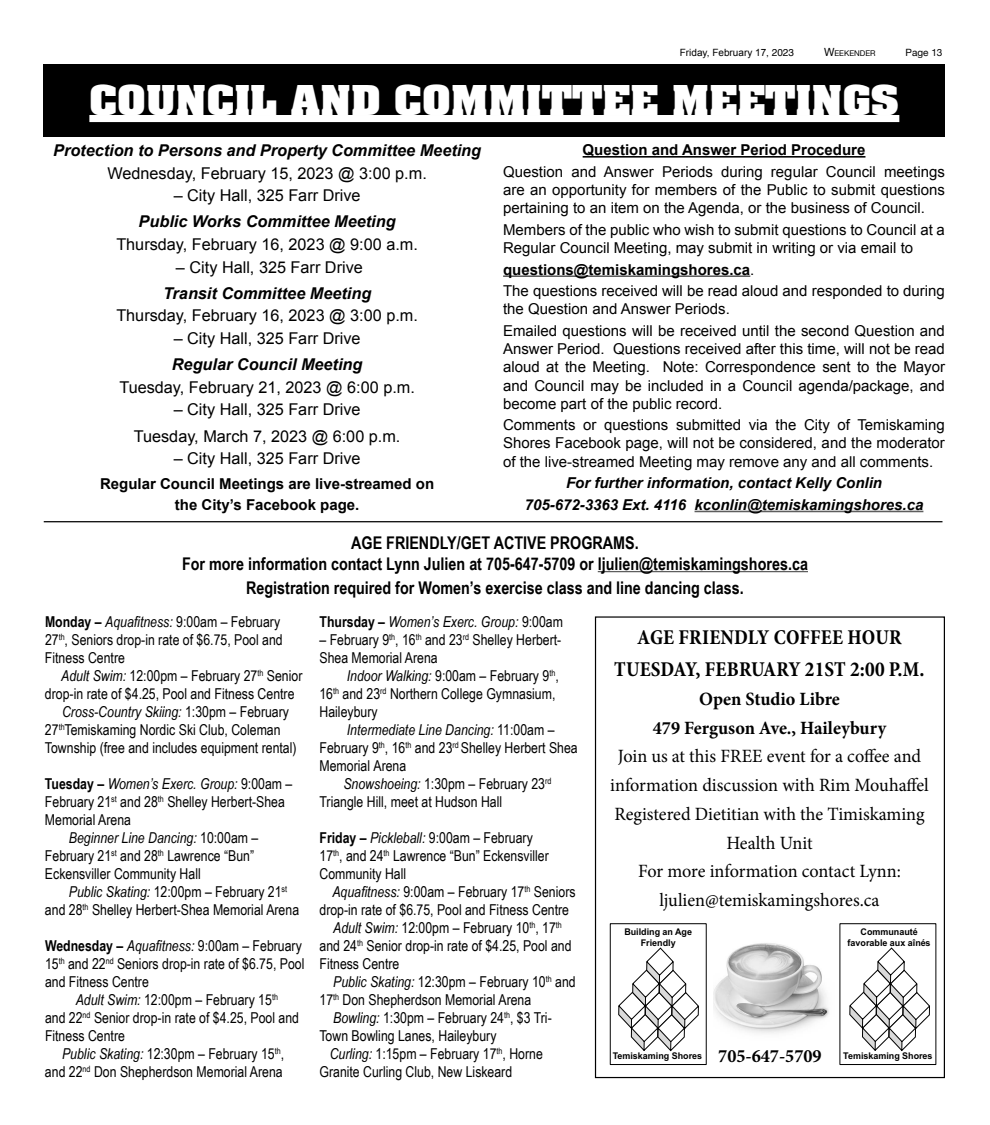
<style>
.page{position:relative;width:990px;height:1125px;background:#fff}
.page>*{position:absolute;margin:0;border:0;box-sizing:border-box;transform-origin:0 0}
.t1{font:700 35px "Aachen";color:#fff;scale:1.14 1}
.t2{font:700 condensed 21.25px "Minion Pro";letter-spacing:.01em;color:#000}
.t3{font:18.75px/28.8px "Minion Pro";color:#000;text-align:center}
.t4{font:700 18.75px/28.8px "Minion Pro";color:#000;text-align:center}
.t5{font:700 17.5px/21px "Arial Narrow";color:#000;text-align:center}
.Normal__Web{font:16.25px/22.6px "Arial";color:#000;text-align:center}
.Normal__Web-2{font:italic 700 16.25px/22.6px "Arial";color:#000;text-align:center}
.t6{font:15px/18px "Arial Narrow";color:#000}
.t7{font:15px/18.1px "Arial";color:#000;text-align:justify}
.Normal__Web-3{font:700 15px/21.1px "Arial";color:#000;text-align:center}
.Normal__Web-4{font:italic 700 15px "Arial";color:#000}
.t8{font:italic 15px "Arial Narrow";color:#000}
.t9{font:10px "Arial";color:#000}
.t10{font:10px "Helvetica Neue";color:#000}
.t11{font:700 9.25px/11.1px "Arial";color:#000;text-align:center}
.t12{font:7.88px "Helvetica Neue";color:#000}
.s1{font-family:"Helvetica"}
.s2{font-size:11.25px}
.s3{font-weight:400;font-style:normal}
.s4{font-weight:700;font-style:italic}
.s5{font-weight:400}
.s6{font-weight:700}
.s7{font-style:italic}
.s8{font-weight:700;font-style:normal}
.s9{font-style:normal}
</style>
<div class="page">
<div style="left:44px;top:64px;width:901px;height:73px;background:#000"></div>
<div style="left:89px;top:115px;width:810px;height:7px;background:#fff"></div>
<hr style="left:583px;top:156px;width:282px;height:2px;background:#000">
<hr style="left:503px;top:275px;width:247px;height:2px;background:#5e5e5e">
<hr style="left:695px;top:511px;width:228px;height:1px;background:#5e5e5e">
<svg style="left:610px;top:923px;width:97px;height:142px"></svg>
<img style="left:713px;top:943px;width:116px;height:90px">
<svg style="left:839px;top:923px;width:97px;height:142px"></svg>
<hr style="left:598px;top:571px;width:210px;height:1px;background:#5e5e5e">
<hr style="left:44px;top:521px;width:898px;height:1px;background:#000">
<p class="t9" style="left:680px;top:46px;width:116px">Friday, February 17, <span class="s1">2023</span></p>
<p class="t12" style="left:824px;top:47px;width:53px"><span class="s2">W</span>EEKENDER</p>
<p class="t10" style="left:906px;top:45px;width:38px">Page 13</p>
<p class="t1" style="left:89px;top:75px;width:712px">COUNCIL AND COMMITTEE MEETINGS</p>
<p class="Normal__Web-2" style="left:53px;top:140px;width:429px">Protection to Persons and Property Committee Meeting<br><span class="s3">Wednesday, February 15, 2023 @ 3:00 p.m.</span></p>
<p class="Normal__Web" style="left:174px;top:184px;width:188px">– City Hall, 325 Farr Drive</p>
<p class="Normal__Web" style="left:116px;top:211px;width:303px"><span class="s4">Public Works Committee Meeting<br></span>Thursday, February 16, 2023 @ 9:00 a.m.</p>
<p class="Normal__Web" style="left:176px;top:256px;width:188px">– City Hall, 325 Farr Drive</p>
<p class="Normal__Web" style="left:116px;top:282px;width:303px"><span class="s4">Transit Committee Meeting<br></span>Thursday, February 16, 2023 @ 3:00 p.m.</p>
<p class="Normal__Web" style="left:174px;top:327px;width:188px">– City Hall, 325 Farr Drive</p>
<p class="Normal__Web" style="left:119px;top:353px;width:297px"><span class="s4">Regular Council Meeting<br></span>Tuesday, February 21, 2023 @ 6:00 p.m.</p>
<p class="Normal__Web" style="left:174px;top:399px;width:188px">– City Hall, 325 Farr Drive</p>
<p class="Normal__Web" style="left:134px;top:425px;width:268px">Tuesday, March 7, 2023 @ 6:00 p.m.</p>
<p class="Normal__Web" style="left:174px;top:447px;width:188px">– City Hall, 325 Farr Drive</p>
<p class="Normal__Web-3" style="left:100px;top:473px;width:336px">Regular Council Meetings are live-streamed on the City’s Facebook page.</p>
<p class="Normal__Web-3" style="left:583px;top:140px;width:284px">Question and Answer Period Procedure</p>
<p class="t7" style="left:503px;top:163px;width:443px">Question and Answer Periods during regular Council meetings are an opportunity for members of the Public to submit questions pertaining to an item on the Agenda, or the business of Council.</p>
<p class="t7" style="left:503px;top:221px;width:443px">Members of the public who wish to submit questions to Council at a<br>Regular Council Meeting, may submit in writing or via email to</p>
<p class="Normal__Web-3" style="left:503px;top:259px;width:253px">questions@temiskamingshores.ca<span class="s5">.</span></p>
<p class="t7" style="left:503px;top:282px;width:443px">The questions received will be read aloud and responded to during the Question and Answer Periods.</p>
<p class="t7" style="left:503px;top:322px;width:443px">Emailed questions will be received until the second Question and Answer Period. Questions received after this time, will not be read aloud at the Meeting. Note: Correspondence sent to the Mayor and Council may be included in a Council agenda/package, and become part of the public record.</p>
<p class="t7" style="left:503px;top:416px;width:443px">Comments or questions submitted via the City of Temiskaming Shores Facebook page, will not be considered, and the moderator of the live-streamed Meeting may remove any and all comments.</p>
<p class="Normal__Web-4" style="left:566px;top:473px;width:317px">For further information, contact Kelly Conlin</p>
<p class="Normal__Web-4" style="left:525px;top:495px;width:400px">705-672-3363 Ext. 4116 kconlin@temiskamingshores.ca</p>
<p class="t5" style="left:182px;top:531px;width:627px">AGE FRIENDLY/GET ACTIVE PROGRAMS.<br>For more information contact Lynn Julien at 705-647-5709 or ljulien@temiskamingshores.ca</p>
<p class="t5" style="left:246px;top:577px;width:499px">Registration required for Women’s exercise class and line dancing class.</p>
<p class="t6" style="left:45px;top:613px;width:239px"><span class="s6">Monday –</span> <span class="s7">Aquafitness:</span> 9:00am – February<br>27<sup>th</sup>, Seniors drop-in rate of $6.75, Pool and<br>Fitness Centre</p>
<p class="t6" style="left:45px;top:667px;width:259px;text-indent:16px"><span class="s7">Adult Swim:</span> 12:00pm – February 27<sup>th</sup> Senior drop-in rate of $4.25, Pool and Fitness Centre</p>
<p class="t6" style="left:45px;top:703px;width:253px;text-indent:17px"><span class="s7">Cross-Country Skiing:</span> 1:30pm – February<br>27<sup>th</sup>Temiskaming Nordic Ski Club, Coleman<br>Township (free and includes equipment rental)</p>
<p class="t6" style="left:45px;top:775px;width:249px"><span class="s6">Tuesday –</span> <span class="s7">Women’s Exerc. Group:</span> 9:00am –<br>February 21<sup>st</sup> and 28<sup>th</sup> Shelley Herbert-Shea<br>Memorial Arena</p>
<p class="t6" style="left:45px;top:829px;width:215px;text-indent:24px"><span class="s7">Beginner Line Dancing:</span> 10:00am –<br>February 21<sup>st</sup> and 28<sup>th</sup> Lawrence “Bun”<br>Eckensviller Community Hall</p>
<p class="t6" style="left:45px;top:883px;width:256px;text-indent:24px"><span class="s7">Public Skating:</span> 12:00pm – February 21<sup>st </sup>and 28<sup>th</sup> Shelley Herbert-Shea Memorial Arena</p>
<p class="t6" style="left:45px;top:937px;width:261px"><span class="s6">Wednesday –</span> <span class="s7">Aquafitness:</span> 9:00am – February<br>15<sup>th</sup> and 22<sup>nd</sup> Seniors drop-in rate of $6.75, Pool and Fitness Centre</p>
<p class="t6" style="left:45px;top:991px;width:256px;text-indent:31px"><span class="s7">Adult Swim:</span> 12:00pm – February 15<sup>th </sup>and 22<sup>nd</sup> Senior drop-in rate of $4.25, Pool and<br>Fitness Centre</p>
<p class="t6" style="left:45px;top:1045px;width:241px;text-align:right"><span class="s7">Public Skating:</span> 12:30pm – February 15<sup>th</sup>, and 22<sup>nd</sup> Don Shepherdson Memorial Arena</p>
<p class="t8" style="left:320px;top:612px;width:245px"><span class="s8">Thursday –</span> Women’s Exerc. Group: <span class="s9">9:00am</span></p>
<p class="t6" style="left:319px;top:631px;width:243px">– February 9<sup>th</sup>, 16<sup>th</sup> and 23<sup>rd</sup> Shelley Herbert-<br>Shea Memorial Arena</p>
<p class="t6" style="left:319px;top:667px;width:241px;text-indent:27px"><span class="s7">Indoor Walking:</span> 9:00am – February 9<sup>th</sup>,<br>16<sup>th</sup> and 23<sup>rd</sup> Northern College Gymnasium,<br>Haileybury</p>
<p class="t6" style="left:320px;top:721px;width:260px;text-indent:27px"><span class="s7">Intermediate Line Dancing:</span> 11:00am –<br>February 9<sup>th</sup>, 16<sup>th</sup> and 23<sup>rd</sup> Shelley Herbert Shea<br>Memorial Arena</p>
<p class="t6" style="left:320px;top:775px;width:234px;text-indent:24px"><span class="s7">Snowshoeing:</span> 1:30pm – February 23<sup>rd<br></sup>Triangle Hill, meet at Hudson Hall</p>
<p class="t6" style="left:320px;top:829px;width:231px"><span class="s6">Friday –</span> <span class="s7">Pickleball:</span> 9:00am – February<br>17<sup>th</sup>, and 24<sup>th</sup> Lawrence “Bun” Eckensviller<br>Community Hall</p>
<p class="t6" style="left:320px;top:883px;width:258px;text-indent:13px"><span class="s7">Aquafitness:</span> 9:00am – February 17<sup>th</sup> Seniors drop-in rate of $6.75, Pool and Fitness Centre</p>
<p class="t6" style="left:319px;top:919px;width:254px;text-indent:14px"><span class="s7">Adult Swim:</span> 12:00pm – February 10<sup>th</sup>, 17<sup>th </sup>and 24<sup>th</sup> Senior drop-in rate of $4.25, Pool and<br>Fitness Centre</p>
<p class="t6" style="left:319px;top:973px;width:258px;text-indent:14px"><span class="s7">Public Skating:</span> 12:30pm – February 10<sup>th</sup> and<br>17<sup>th</sup> Don Shepherdson Memorial Arena</p>
<p class="t6" style="left:319px;top:1009px;width:234px;text-indent:14px"><span class="s7">Bowling:</span> 1:30pm – February 24<sup>th</sup>, $3 Tri-<br>Town Bowling Lanes, Haileybury</p>
<p class="t6" style="left:319px;top:1045px;width:225px;text-indent:10px"><span class="s7">Curling:</span> 1:15pm – February 17<sup>th</sup>, Horne<br>Granite Curling Club, New Liskeard</p>
<p class="t2" style="left:637px;top:623px;width:266px">AGE FRIENDLY COFFEE HOUR</p>
<p class="t2" style="left:614px;top:655px;width:312px">TUESDAY, FEBRUARY 21ST 2:00 P.M.</p>
<p class="t4" style="left:653px;top:684px;width:235px">Open Studio Libre<br>479 Ferguson Ave., Haileybury</p>
<p class="t3" style="left:610px;top:742px;width:320px">Join us at this FREE event for a coffee and information discussion with Rim Mouhaffel Registered Dietitian with the Timiskaming Health Unit</p>
<p class="t3" style="left:638px;top:857px;width:264px">For more information contact Lynn:</p>
<p class="t3" style="left:659px;top:886px;width:222px">ljulien@temiskamingshores.ca</p>
<p class="t11" style="left:848px;top:927px;width:85px">Communauté favorable aux aînés</p>
<p class="t11" style="left:624px;top:927px;width:69px">Building an Age<br>Friendly</p>
<p class="t4" style="left:718px;top:1042px;width:105px">705-647-5709</p>
<p class="t11" style="left:613px;top:1050px;width:91px">Temiskaming Shores</p>
<p class="t11" style="left:715px;top:1051px;width:91px">Temiska ng Shores</p>
<p class="t11" style="left:741px;top:1050px;width:91px">Temiskaming Shores</p>
<p class="t11" style="left:843px;top:1051px;width:91px">Temiskaming Shores</p>
</div>
